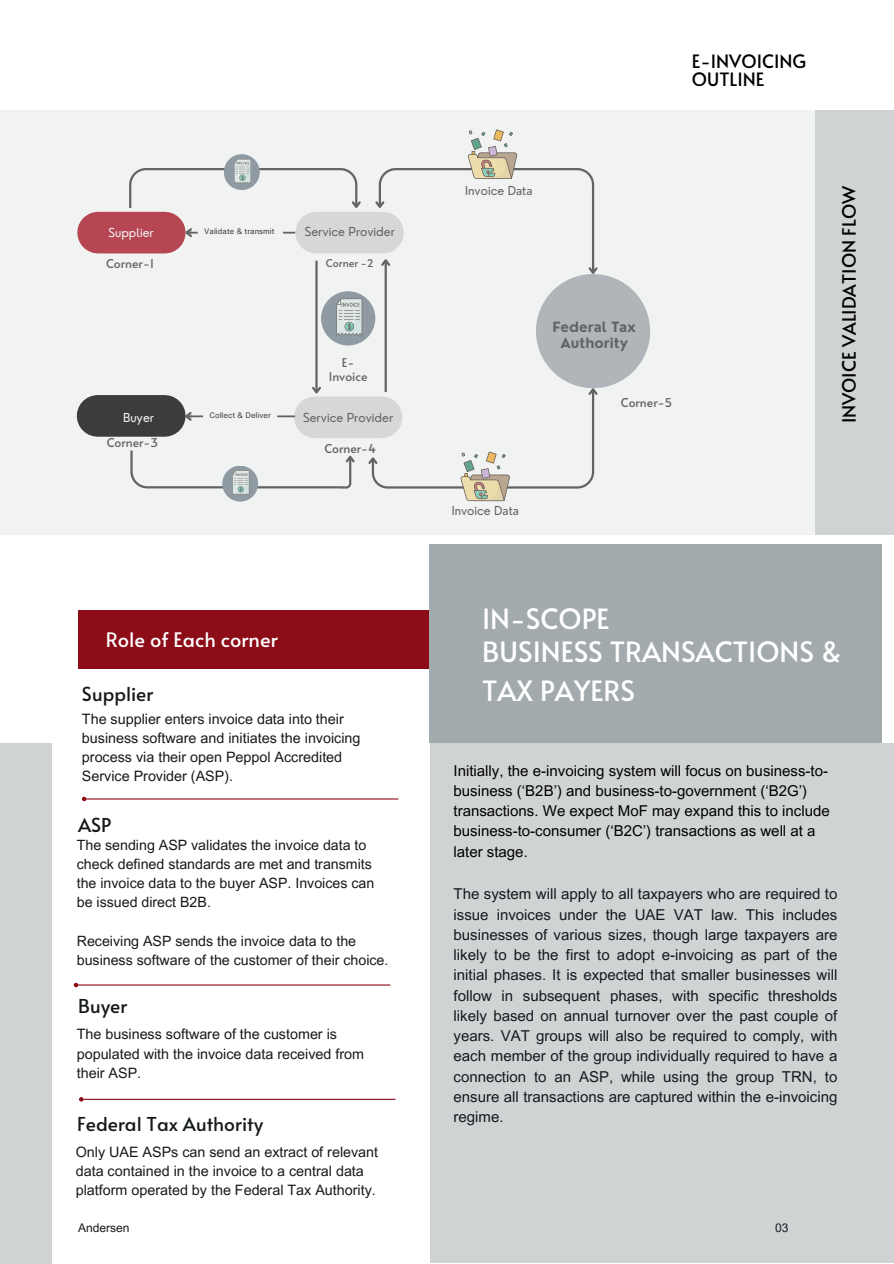
<style>
.page{position:relative;width:894px;height:1264px;background:#fff}
.page>*{position:absolute;margin:0;border:0;box-sizing:border-box;transform-origin:0 0}
.t1{font:27.9px/38.2px "Alata";color:#fff}
.t2{font:19.95px "Alata";color:#fff}
.t3{font:19.2px "Alata";color:#16191b}
.t4{font:18.3px/18.1px "Alata";color:#000}
.t5{font:15px/20.2px "Arial MT Pro";color:#16191b;text-align:justify}
.t6{font:15px/20.2px "Arial MT Pro";color:#000}
.t7{font:14.25px/19.2px "Arial MT Pro";color:#16191b}
.t8{font:700 13.8px/16.2px "Nourd";color:#373737;text-align:center}
.t9{font:12.15px "Nourd";color:#373737}
.t10{font:12.15px/14.2px "Alata";color:#373737;text-align:center}
.t11{font:12.15px "Nourd";color:#fff}
.t12{font:12px "Arial MT Pro";color:#16191b}
.t13{font:10.65px "Alata";color:#373737}
.t14{font:7.8px "Helvetica Now Text";color:#000}
</style>
<div class="page">
<div style="left:78px;top:611px;width:365px;height:58px;background:#8c0c18"></div>
<div style="left:429px;top:544px;width:452px;height:199px;background:#a3aaae"></div>
<div style="left:429px;top:743px;width:464px;height:519px;background:#d0d3d4"></div>
<div style="left:0;top:743px;width:52px;height:520px;background:#d0d3d4"></div>
<hr style="left:86px;top:798px;width:312px;height:1px;background:#8c0c18">
<svg style="left:82px;top:796px;width:4px;height:5px"></svg>
<hr style="left:78px;top:984px;width:312px;height:1px;background:#8c0c18">
<svg style="left:74px;top:982px;width:4px;height:5px"></svg>
<svg style="left:0;top:110px;width:814px;height:424px;fill:#f1f2f2"></svg>
<div style="left:814px;top:110px;width:79px;height:424px;background:#d0d3d4"></div>
<hr style="left:83px;top:1098px;width:312px;height:1px;background:#8c0c18">
<svg style="left:79px;top:1097px;width:5px;height:4px"></svg>
<p class="t11" style="left:108px;top:225px;width:47px">Supplier</p>
<p class="t14" style="left:204px;top:226px;width:72px">Validate &amp; transmit</p>
<h4 class="t9" style="left:305px;top:224px;width:92px">Service Provider</h4>
<p class="t10" style="left:106px;top:256px;width:50px">Corner-1</p>
<h6 class="t13" style="left:326px;top:255px;width:49px">Corner -2</h6>
<p class="t11" style="left:123px;top:409px;width:33px">Buyer</p>
<h6 class="t10" style="left:107px;top:435px;width:53px">Corner-3</h6>
<p class="t14" style="left:209px;top:409px;width:63px">Collect &amp; Deliver</p>
<p class="t10" style="left:329px;top:354px;width:40px">E-<br>Invoice</p>
<h6 class="t9" style="left:303px;top:409px;width:92px">Service Provider</h6>
<p class="t10" style="left:324px;top:440px;width:53px">Corner-4</p>
<p class="t4" style="left:691px;top:51px;width:116px">E-INVOICING<br>OUTLINE</p>
<p class="t9" style="left:465px;top:182px;width:69px">Invoice Data</p>
<p class="t8" style="left:552px;top:319px;width:85px">Federal Tax<br>Authority</p>
<h6 class="t10" style="left:620px;top:395px;width:53px">Corner-5</h6>
<h6 class="t9" style="left:451px;top:503px;width:69px">Invoice Data</h6>
<p class="t4" style="left:838px;top:423px;width:239px;rotate:-90deg">INVOICE VALIDATION FLOW</p>
<p class="t1" style="left:482px;top:598px;width:129px">IN-SCOPE</p>
<p class="t1" style="left:482px;top:631px;width:361px">BUSINESS TRANSACTIONS &amp;<br>TAX PAYERS</p>
<h2 class="t2" style="left:106px;top:625px;width:173px">Role of Each corner</h2>
<p class="t3" style="left:82px;top:680px;width:73px">Supplier</p>
<h6 class="t7" style="left:82px;top:711px;width:280px">The supplier enters invoice data into their business software and initiates the invoicing process via their open Peppol Accredited Service Provider (ASP).</h6>
<p class="t3" style="left:78px;top:810px;width:35px">ASP</p>
<h6 class="t7" style="left:77px;top:837px;width:299px">The sending ASP validates the invoice data to check defined standards are met and transmits the invoice data to the buyer ASP. Invoices can be issued direct B2B.</h6>
<p class="t7" style="left:77px;top:932px;width:313px">Receiving ASP sends the invoice data to the business software of the customer of their choice.</p>
<h6 class="t3" style="left:78px;top:992px;width:51px">Buyer</h6>
<p class="t7" style="left:77px;top:1026px;width:289px">The business software of the customer is populated with the invoice data received from their ASP.</p>
<h6 class="t6" style="left:453px;top:762px;width:377px">Initially, the e-invoicing system will focus on business-to&shy;business (‘B2B’) and business-to-government (‘B2G’) transactions. We expect MoF may expand this to include business-to-consumer (‘B2C’) transactions as well at a later stage.</h6>
<p class="t5" style="left:453px;top:885px;width:385px">The system will apply to all taxpayers who are required to issue invoices under the UAE VAT law. This includes businesses of various sizes, though large taxpayers are likely to be the first to adopt e-invoicing as part of the initial phases. It is expected that smaller businesses will follow in subsequent phases, with specific thresholds likely based on annual turnover over the past couple of years. VAT groups will also be required to comply, with each member of the group individually required to have a connection to an ASP, while using the group TRN, to ensure all transactions are captured within the e-invoicing regime.</p>
<h6 class="t3" style="left:77px;top:1109px;width:188px">Federal Tax Authority</h6>
<h6 class="t7" style="left:76px;top:1144px;width:304px">Only UAE ASPs can send an extract of relevant data contained in the invoice to a central data platform operated by the Federal Tax Authority.</h6>
<p class="t12" style="left:78px;top:1223px;width:53px">Andersen</p>
<p class="t12" style="left:774px;top:1223px;width:15px">03</p>
</div>
